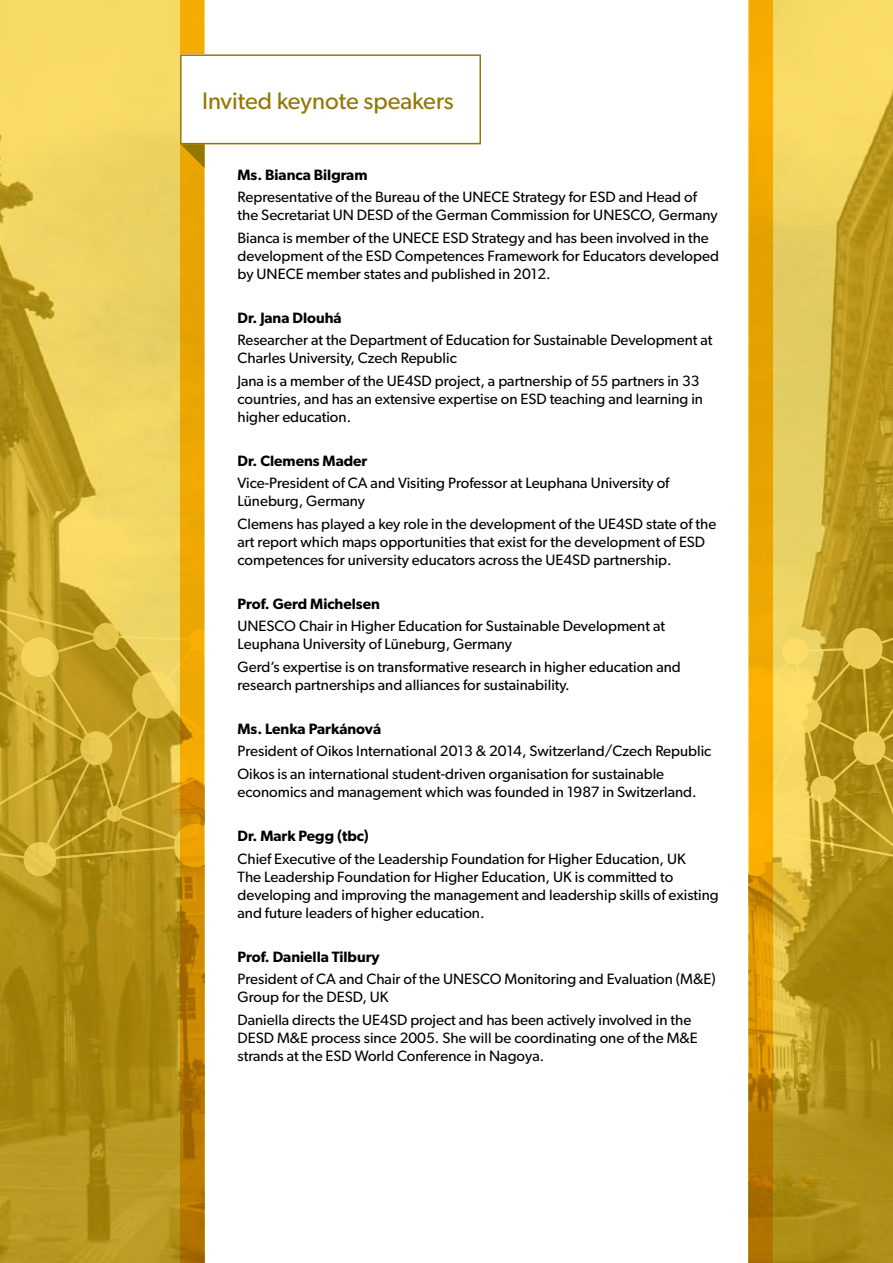
<style>
.page{position:relative;width:893px;height:1263px;background:#fff}
.page>*{position:absolute;margin:0;border:0;box-sizing:border-box;transform-origin:0 0}
.t1{font:24px "Gibson";color:#937700}
.t2{font:15px/18px "Gibson";color:#000}
.t3{font:600 15px "Gibson";color:#000}
</style>
<div class="page">
<svg style="left:0;top:0;width:205px;height:1263px;background:#ceaf3a"></svg>
<svg style="left:180px;top:0;width:24px;height:1263px;background:#d89400"></svg>
<div style="left:181px;top:54px;width:300px;height:90px;background:#fff"></div>
<div style="left:180px;top:54px;width:301px;height:90px;border:2px solid #937700"></div>
<svg style="left:181px;top:144px;width:24px;height:24px"></svg>
<svg style="left:748px;top:0;width:145px;height:1263px;background:#c9ab35"></svg>
<svg style="left:749px;top:0;width:24px;height:1263px;background:#e29d01"></svg>
<h1 class="t1" style="left:202px;top:86px;width:253px">Invited keynote speakers</h1>
<p class="t3" style="left:238px;top:166px;width:131px">Ms. Bianca Bilgram</p>
<p class="t2" style="left:238px;top:188px;width:482px">Representative of the Bureau of the UNECE Strategy for ESD and Head of the Secretariat UN DESD of the German Commission for UNESCO, Germany</p>
<p class="t2" style="left:238px;top:228px;width:483px">Bianca is member of the UNECE ESD Strategy and has been involved in the development of the ESD Competences Framework for Educators developed by UNECE member states and published in 2012.</p>
<p class="t3" style="left:238px;top:309px;width:106px">Dr. Jana Dlouhá</p>
<p class="t2" style="left:238px;top:331px;width:477px">Researcher at the Department of Education for Sustainable Development at<br>Charles University, Czech Republic</p>
<p class="t2" style="left:238px;top:371px;width:467px">Jana is a member of the UE4SD project, a partnership of 55 partners in 33 countries, and has an extensive expertise on ESD teaching and learning in higher education.</p>
<p class="t3" style="left:238px;top:452px;width:131px">Dr. Clemens Mader</p>
<p class="t2" style="left:238px;top:474px;width:433px">Vice-President of CA and Visiting Professor at Leuphana University of<br>Lüneburg, Germany</p>
<p class="t2" style="left:238px;top:514px;width:480px">Clemens has played a key role in the development of the UE4SD state of the art report which maps opportunities that exist for the development of ESD competences for university educators across the UE4SD partnership.</p>
<p class="t3" style="left:238px;top:595px;width:144px">Prof. Gerd Michelsen</p>
<p class="t2" style="left:238px;top:617px;width:429px">UNESCO Chair in Higher Education for Sustainable Development at<br>Leuphana University of Lüneburg, Germany</p>
<p class="t2" style="left:238px;top:657px;width:445px">Gerd’s expertise is on transformative research in higher education and research partnerships and alliances for sustainability.</p>
<p class="t3" style="left:238px;top:720px;width:145px">Ms. Lenka Parkánová</p>
<p class="t2" style="left:238px;top:740px;width:475px;line-height:22.2px">President of Oikos International 2013 &amp; 2014, Switzerland/Czech Republic<br>Oikos is an international student-driven organisation for sustainable</p>
<p class="t2" style="left:238px;top:782px;width:461px">economics and management which was founded in 1987 in Switzerland.</p>
<p class="t3" style="left:238px;top:827px;width:133px">Dr. Mark Pegg (tbc)</p>
<p class="t2" style="left:238px;top:849px;width:483px">Chief Executive of the Leadership Foundation for Higher Education, UK<br>The Leadership Foundation for Higher Education, UK is committed to developing and improving the management and leadership skills of existing and future leaders of higher education.</p>
<p class="t3" style="left:238px;top:948px;width:144px">Prof. Daniella Tilbury</p>
<p class="t2" style="left:238px;top:970px;width:480px">President of CA and Chair of the UNESCO Monitoring and Evaluation (M&amp;E)<br>Group for the DESD, UK</p>
<p class="t2" style="left:238px;top:1010px;width:462px">Daniella directs the UE4SD project and has been actively involved in the<br>DESD M&amp;E process since 2005. She will be coordinating one of the M&amp;E strands at the ESD World Conference in Nagoya.</p>
</div>
